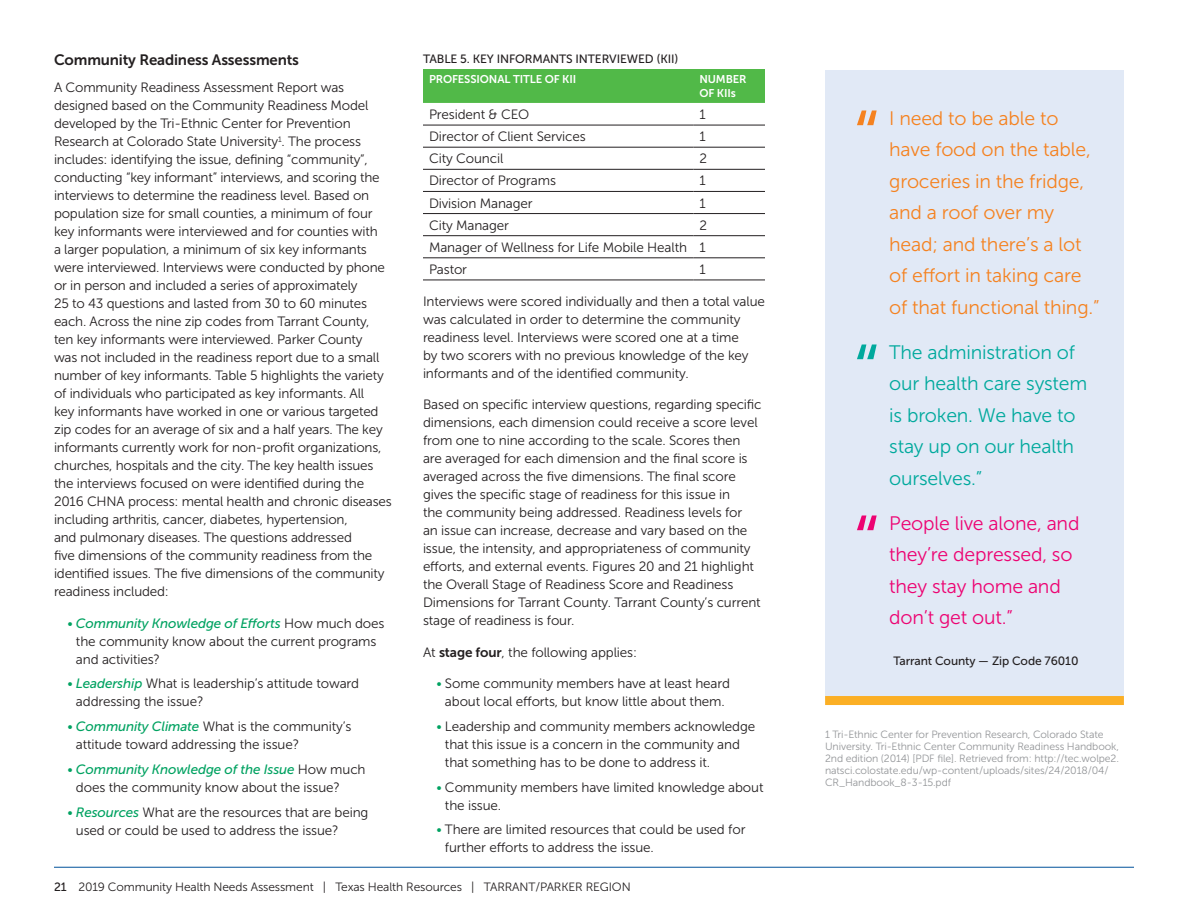
<style>
.page{position:relative;width:1188px;height:918px;background:#fff}
.page>*{position:absolute;margin:0;border:0;box-sizing:border-box;transform-origin:0 0}
.Pullout_Sidebar{font:85.5px "Museo Sans 300";color:#f58220}
.Pullout_Sidebar-2{font:85.5px "Museo Sans 300";color:#00a99d}
.Pullout_Sidebar-3{font:85.5px "Museo Sans 300";color:#ed0372}
.Pullout_Sidebar-4{font:19.5px/31.5px "Museo Sans 300";letter-spacing:-.01em;color:#f58220}
.Pullout_Sidebar-5{font:19.5px/31.5px "Museo Sans 300";letter-spacing:-.01em;color:#00a99d}
.Pullout_Sidebar-6{font:19.5px/31.5px "Museo Sans 300";letter-spacing:-.01em;color:#ed0372}
.Subhead_Level_2{font:15px "Museo Sans 700";letter-spacing:-.01em;color:#231f20}
.t1{font:13.5px/18px "Museo Sans 300";letter-spacing:-.015em;color:#231f20}
.t2{font:12px "Museo Sans 300";letter-spacing:-.01em;color:#231f20}
.figure_title{font:12px "Museo Sans 500";letter-spacing:-.01em;color:#231f20}
.Pullout_Sidebar-7{font:12px "Museo Sans 500";letter-spacing:-.01em;color:#231f20}
.table_titles{font:11.25px/13.5px "Museo Sans 700";letter-spacing:-.01em;color:#fff}
.Subhead_Level_2-2{font:10.5px/12px "Museo Sans 300";letter-spacing:-.01em;color:#939598}
.s1{color:#00a261}
.s2{font-family:"Museo Sans 500";font-style:italic;color:#00a261}
.s3{font-family:"Museo Sans 700"}
.s4{font-family:"Museo Sans 500"}
</style>
<div class="page">
<hr style="left:54px;top:867px;width:1080px;height:1px;background:#01529a">
<div style="left:423px;top:69px;width:342px;height:34px;background:#51b948"></div>
<hr style="left:423px;top:125px;width:270px;height:1px;background:#231f20">
<hr style="left:693px;top:125px;width:72px;height:1px;background:#231f20">
<hr style="left:423px;top:147px;width:270px;height:1px;background:#231f20">
<hr style="left:693px;top:147px;width:72px;height:1px;background:#231f20">
<hr style="left:423px;top:169px;width:270px;height:1px;background:#231f20">
<hr style="left:693px;top:169px;width:72px;height:1px;background:#231f20">
<hr style="left:423px;top:191px;width:270px;height:1px;background:#231f20">
<hr style="left:693px;top:191px;width:72px;height:1px;background:#231f20">
<hr style="left:423px;top:213px;width:270px;height:1px;background:#231f20">
<hr style="left:693px;top:213px;width:72px;height:1px;background:#231f20">
<hr style="left:423px;top:235px;width:270px;height:1px;background:#231f20">
<hr style="left:693px;top:235px;width:72px;height:1px;background:#231f20">
<hr style="left:423px;top:258px;width:270px;height:1px;background:#231f20">
<hr style="left:693px;top:258px;width:72px;height:1px;background:#231f20">
<hr style="left:423px;top:280px;width:270px;height:1px;background:#231f20">
<hr style="left:693px;top:280px;width:72px;height:1px;background:#231f20">
<div style="left:825px;top:70px;width:299px;height:630px;background:#e1e9f6"></div>
<div style="left:825px;top:696px;width:299px;height:9px;background:#fbaf25"></div>
<p class="Subhead_Level_2" style="left:54px;top:52px;width:247px">Community Readiness Assessments</p>
<p class="t1" style="left:54px;top:79px;width:339px">A Community Readiness Assessment Report was designed based on the Community Readiness Model developed by the Tri-Ethnic Center for Prevention Research at Colorado State University<sup>1</sup>. The process includes: identifying the issue, defining “community”, conducting “key informant” interviews, and scoring the interviews to determine the readiness level. Based on population size for small counties, a minimum of four key informants were interviewed and for counties with<br>a larger population, a minimum of six key informants were interviewed. Interviews were conducted by phone or in person and included a series of approximately<br>25 to 43 questions and lasted from 30 to 60 minutes each. Across the nine zip codes from Tarrant County, ten key informants were interviewed. Parker County<br>was not included in the readiness report due to a small number of key informants. Table 5 highlights the variety of individuals who participated as key informants. All<br>key informants have worked in one or various targeted zip codes for an average of six and a half years. The key informants currently work for non-profit organizations, churches, hospitals and the city. The key health issues the interviews focused on were identified during the 2016 CHNA process: mental health and chronic diseases including arthritis, cancer, diabetes, hypertension,<br>and pulmonary diseases. The questions addressed<br>five dimensions of the community readiness from the identified issues. The five dimensions of the community readiness included:</p>
<p class="t1" style="left:76px;top:614px;width:310px;text-indent:-8px"><span class="s1">•</span> <span class="s2">Community Knowledge of Efforts</span> How much does the community know about the current programs and activities?</p>
<p class="t1" style="left:76px;top:675px;width:285px;text-indent:-8px"><span class="s1">•</span> <span class="s2">Leadership</span> What is leadership’s attitude toward addressing the issue?</p>
<p class="t1" style="left:76px;top:718px;width:277px;text-indent:-8px"><span class="s1">•</span> <span class="s2">Community Climate</span> What is the community’s attitude toward addressing the issue?</p>
<p class="t1" style="left:76px;top:760px;width:291px;text-indent:-8px"><span class="s1">•</span> <span class="s2">Community Knowledge of the Issue</span> How much does the community know about the issue?</p>
<p class="t1" style="left:76px;top:803px;width:294px;text-indent:-8px"><span class="s1">•</span> <span class="s2">Resources</span> What are the resources that are being used or could be used to address the issue?</p>
<p class="figure_title" style="left:423px;top:52px;width:257px">TABLE 5. KEY INFORMANTS INTERVIEWED (KII)</p>
<p class="table_titles" style="left:429px;top:73px;width:149px">PROFESSIONAL TITLE OF KII</p>
<p class="table_titles" style="left:699px;top:73px;width:49px">NUMBER<br>OF KIIs</p>
<p class="t1" style="left:429px;top:106px;width:102px">President &amp; CEO</p>
<p class="t1" style="left:699px;top:106px;width:8px">1</p>
<p class="t1" style="left:429px;top:128px;width:158px">Director of Client Services</p>
<p class="t1" style="left:699px;top:128px;width:8px">1</p>
<p class="t1" style="left:429px;top:150px;width:76px">City Council</p>
<p class="t1" style="left:699px;top:150px;width:9px">2</p>
<p class="t1" style="left:429px;top:172px;width:129px">Director of Programs</p>
<p class="t1" style="left:699px;top:172px;width:8px">1</p>
<p class="t1" style="left:429px;top:194px;width:105px">Division Manager</p>
<p class="t1" style="left:699px;top:194px;width:8px">1</p>
<p class="t1" style="left:429px;top:216px;width:82px">City Manager</p>
<p class="t1" style="left:699px;top:216px;width:9px">2</p>
<p class="t1" style="left:429px;top:238px;width:260px">Manager of Wellness for Life Mobile Health</p>
<p class="t1" style="left:699px;top:238px;width:8px">1</p>
<p class="t1" style="left:429px;top:260px;width:40px">Pastor</p>
<p class="t1" style="left:699px;top:260px;width:8px">1</p>
<p class="t1" style="left:423px;top:292px;width:344px">Interviews were scored individually and then a total value was calculated in order to determine the community readiness level. Interviews were scored one at a time<br>by two scorers with no previous knowledge of the key informants and of the identified community.</p>
<p class="t1" style="left:423px;top:396px;width:340px">Based on specific interview questions, regarding specific dimensions, each dimension could receive a score level from one to nine according to the scale. Scores then are averaged for each dimension and the final score is averaged across the five dimensions. The final score gives the specific stage of readiness for this issue in<br>the community being addressed. Readiness levels for<br>an issue can increase, decrease and vary based on the issue, the intensity, and appropriateness of community efforts, and external events. Figures 20 and 21 highlight the Overall Stage of Readiness Score and Readiness Dimensions for Tarrant County. Tarrant County’s current stage of readiness is four.</p>
<p class="t1" style="left:423px;top:643px;width:216px">At <span class="s3">stage four</span>, the following applies:</p>
<p class="t1" style="left:436px;top:675px;width:295px;text-align:center"><span class="s1">•</span> Some community members have at least heard about local efforts, but know little about them.</p>
<p class="t1" style="left:445px;top:717px;width:312px;text-indent:-8px"><span class="s1">•</span> Leadership and community members acknowledge that this issue is a concern in the community and that something has to be done to address it.</p>
<p class="t1" style="left:445px;top:778px;width:320px;text-indent:-8px"><span class="s1">•</span> Community members have limited knowledge about the issue.</p>
<p class="t1" style="left:445px;top:821px;width:302px;text-indent:-8px"><span class="s1">•</span> There are limited resources that could be used for further efforts to address the issue.</p>
<p class="t2" style="left:54px;top:880px;width:578px"><span class="s4">21</span> 2019 Community Health Needs Assessment | Texas Health Resources | TARRANT/PARKER REGION</p>
<p class="Pullout_Sidebar" style="left:852px;top:96px;width:30px">“</p>
<p class="Pullout_Sidebar-4" style="left:889px;top:103px;width:212px">I need to be able to have food on the table, groceries in the fridge, and a roof over my head; and there’s a lot of effort in taking care of that functional thing.”</p>
<p class="Pullout_Sidebar-2" style="left:852px;top:330px;width:30px">“</p>
<p class="Pullout_Sidebar-5" style="left:889px;top:337px;width:200px">The administration of our health care system is broken. We have to stay up on our health ourselves.”</p>
<p class="Pullout_Sidebar-3" style="left:852px;top:501px;width:30px">“</p>
<p class="Pullout_Sidebar-6" style="left:889px;top:508px;width:192px">People live alone, and they’re depressed, so they stay home and don’t get out.”</p>
<p class="Pullout_Sidebar-7" style="left:894px;top:654px;width:186px">Tarrant County — Zip Code 76010</p>
<p class="Subhead_Level_2-2" style="left:825px;top:728px;width:295px">1 Tri-Ethnic Center for Prevention Research, Colorado State University. Tri-Ethnic Center Community Readiness Handbook, 2nd edition (2014) [PDF file]. Retrieved from: http://tec.wolpe2. natsci.colostate.edu/wp-content/uploads/sites/24/2018/04/ CR_Handbook_8-3-15.pdf</p>
</div>
